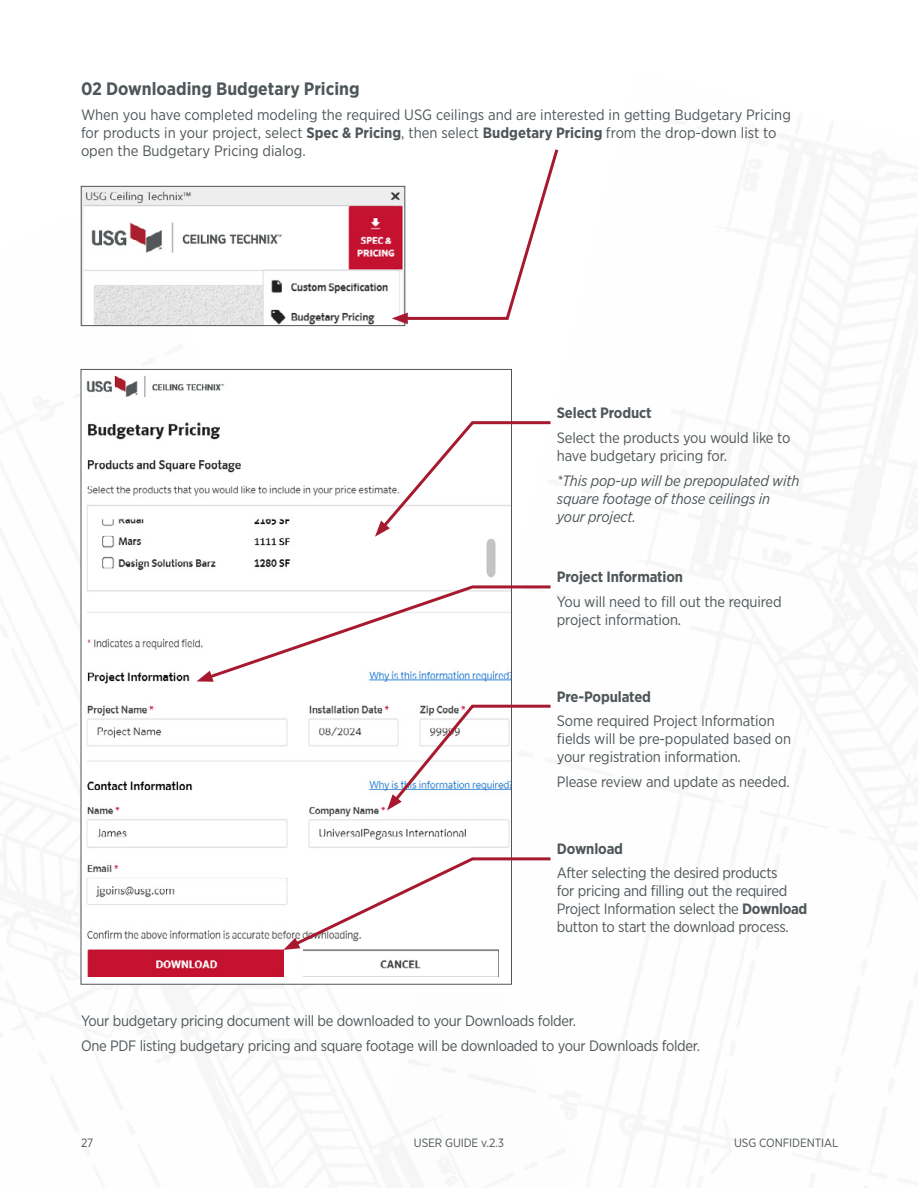
<style>
.page{position:relative;width:918px;height:1188px;background:#fff}
.page>*{position:absolute;margin:0;border:0;box-sizing:border-box;transform-origin:0 0}
.t1{font:700 18px "Gotham Narrow";color:#4f5659}
.t2{font:15px/18px "Gotham Narrow";letter-spacing:-.015em;color:#4f5659}
.t3{font:italic 15px/18px "Gotham Narrow";letter-spacing:-.01em;color:#4f5659}
.t4{font:700 15px "Gotham Narrow";letter-spacing:-.01em;color:#4f5659}
.t5{font:12px "Gotham Narrow";letter-spacing:-.01em;color:#4f5659}
.s1{font-weight:700}
</style>
<div class="page">
<img style="left:83px;top:188px;width:309px;height:136px">
<div style="left:81px;top:186px;width:324px;height:140px;border:1px solid #4f5659"></div>
<svg style="left:392px;top:149px;width:167px;height:175px"></svg>
<img style="left:86px;top:376px;width:424px;height:591px">
<svg style="left:375px;top:420px;width:176px;height:117px"></svg>
<svg style="left:196px;top:584px;width:355px;height:98px"></svg>
<svg style="left:387px;top:703px;width:164px;height:107px"></svg>
<img style="left:88px;top:950px;width:195px;height:26px">
<img style="left:303px;top:950px;width:196px;height:26px">
<svg style="left:283px;top:856px;width:268px;height:94px"></svg>
<p class="t1" style="left:81px;top:78px;width:280px">02 Downloading Budgetary Pricing</p>
<p class="t2" style="left:81px;top:106px;width:711px">When you have completed modeling the required USG ceilings and are interested in getting Budgetary Pricing for products in your project, select <span class="s1">Spec &amp; Pricing</span>, then select <span class="s1">Budgetary Pricing</span> from the drop-down list to open the Budgetary Pricing dialog.</p>
<p class="t4" style="left:557px;top:403px;width:96px">Select Product</p>
<p class="t2" style="left:557px;top:428px;width:235px">Select the products you would like to have budgetary pricing for.</p>
<p class="t3" style="left:557px;top:471px;width:244px">*This pop-up will be prepopulated with square footage of those ceilings in your project.</p>
<p class="t4" style="left:557px;top:568px;width:128px">Project Information</p>
<p class="t2" style="left:557px;top:593px;width:226px">You will need to fill out the required project information.</p>
<p class="t4" style="left:557px;top:687px;width:96px">Pre-Populated</p>
<p class="t2" style="left:557px;top:712px;width:236px">Some required Project Information fields will be pre-populated based on your registration information.</p>
<p class="t2" style="left:557px;top:773px;width:234px">Please review and update as needed.</p>
<p class="t4" style="left:557px;top:839px;width:68px">Download</p>
<p class="t2" style="left:557px;top:864px;width:252px">After selecting the desired products<br>for pricing and filling out the required Project Information select the <span class="s1">Download </span>button to start the download process.</p>
<p class="t2" style="left:81px;top:1008px;width:621px;line-height:24.8px">Your budgetary pricing document will be downloaded to your Downloads folder.<br>One PDF listing budgetary pricing and square footage will be downloaded to your Downloads folder.</p>
<p class="t5" style="left:81px;top:1135px;width:14px">27</p>
<p class="t5" style="left:414px;top:1135px;width:91px">USER GUIDE v.2.3</p>
<p class="t5" style="left:734px;top:1135px;width:106px">USG CONFIDENTIAL</p>
</div>
